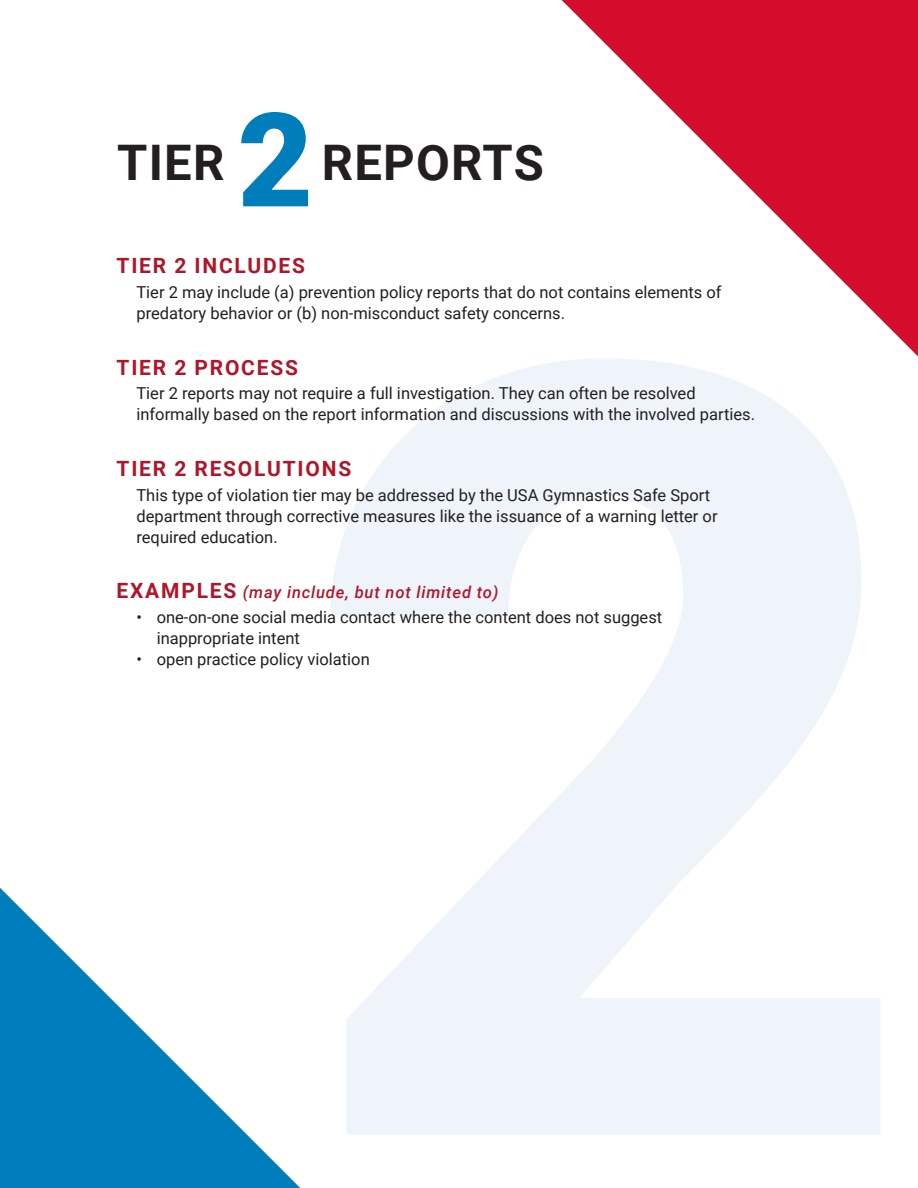
<style>
.page{position:relative;width:918px;height:1188px;background:#fff}
.page>*{position:absolute;margin:0;border:0;box-sizing:border-box;transform-origin:0 0}
.heads{font:900 130.8px "Roboto";color:#007dbb}
.heads-2{font:700 49.05px "Roboto";letter-spacing:.025em;color:#231f20}
.subs{font:700 21px "Roboto";letter-spacing:.085em;color:#ae172b}
.bod-indent{font:16.5px/21px "Roboto";color:#231f20}
.subs-2{font:italic 500 16.5px "Roboto";letter-spacing:.05em;color:#ae172b}
.s1{font-weight:700;font-style:normal;font-size:21px}
</style>
<div class="page">
<svg style="left:0;top:888px;width:300px;height:300px;fill:#007dbb"></svg>
<svg style="left:562px;top:0;width:356px;height:356px"></svg>
<p class="heads-2" style="left:117px;top:128px;width:109px">TIER</p>
<p class="heads" style="left:237px;top:68px;width:77px">2</p>
<p class="heads-2" style="left:322px;top:128px;width:224px">REPORTS</p>
<p class="subs" style="left:117px;top:251px;width:190px">TIER 2 INCLUDES</p>
<p class="bod-indent" style="left:136px;top:281px;width:587px">Tier 2 may include (a) prevention policy reports that do not contains elements of predatory behavior or (b) non-misconduct safety concerns.</p>
<p class="subs" style="left:117px;top:352px;width:183px">TIER 2 PROCESS</p>
<p class="bod-indent" style="left:136px;top:382px;width:620px">Tier 2 reports may not require a full investigation. They can often be resolved informally based on the report information and discussions with the involved parties.</p>
<p class="subs" style="left:117px;top:454px;width:236px">TIER 2 RESOLUTIONS</p>
<p class="bod-indent" style="left:136px;top:484px;width:583px">This type of violation tier may be addressed by the USA Gymnastics Safe Sport department through corrective measures like the issuance of a warning letter or required education.</p>
<p class="subs-2" style="left:117px;top:581px;width:383px"><span class="s1">EXAMPLES</span> (may include, but not limited to)</p>
<p class="bod-indent" style="left:157px;top:606px;width:507px;text-indent:-20px">• one-on-one social media contact where the content does not suggest inappropriate intent</p>
<p class="bod-indent" style="left:136px;top:648px;width:235px">• open practice policy violation</p>
</div>
